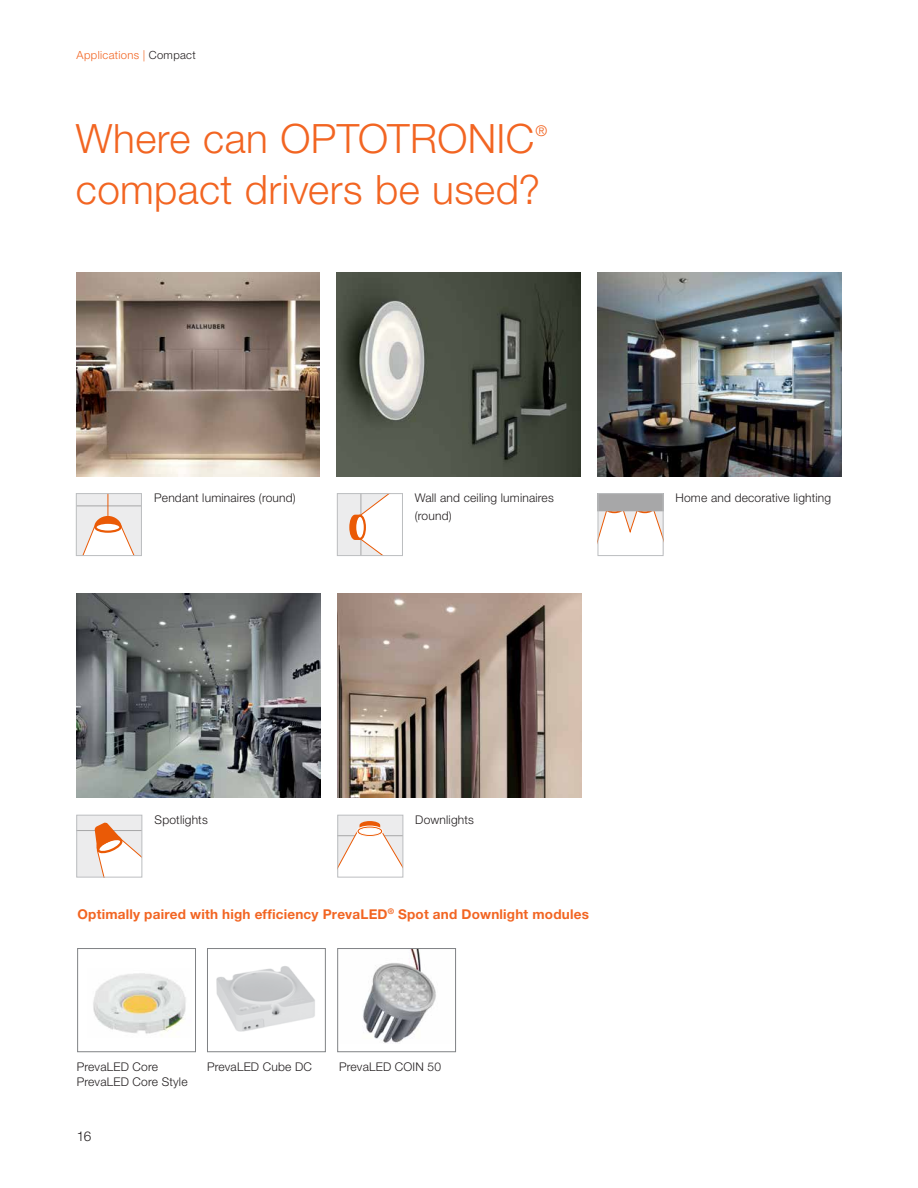
<style>
.page{position:relative;width:918px;height:1188px;background:#fff}
.page>*{position:absolute;margin:0;border:0;box-sizing:border-box;transform-origin:0 0}
.t1{font:300 40.5px "Helvetica Neue LT Pro";letter-spacing:.01em;color:#f26522}
.t2{font:300 14.85px "Helvetica Neue LT Pro";color:#f26522}
.t3{font:700 13.5px "Helvetica Neue LT Pro";letter-spacing:.015em;color:#f26522}
.t4{font:300 13.5px "Helvetica Neue LT Pro";color:#231f20}
.t5{font:300 12px/18px "Helvetica Neue LT Pro";letter-spacing:.015em;color:#231f20}
.t6{font:300 11.25px "Helvetica Neue LT Pro";letter-spacing:.03em;color:#f26522}
.s1{color:#231f20}
</style>
<div class="page">
<img style="left:93px;top:973px;width:93px;height:61px">
<div style="left:78px;top:948px;width:118px;height:104px;border:1px solid #808285"></div>
<img style="left:76px;top:273px;width:244px;height:204px">
<img style="left:77px;top:594px;width:243px;height:204px">
<img style="left:337px;top:273px;width:244px;height:204px">
<img style="left:337px;top:594px;width:244px;height:204px">
<img style="left:598px;top:273px;width:243px;height:204px">
<div style="left:76px;top:494px;width:65px;height:61px;background:#ececed"></div>
<hr style="left:76px;top:506px;width:65px;height:1px;background:#a7a7a8">
<svg style="left:79px;top:495px;width:59px;height:59px"></svg>
<div style="left:76px;top:493px;width:66px;height:63px;border:1px solid #bcbec0"></div>
<div style="left:77px;top:815px;width:65px;height:62px;background:#ececed"></div>
<hr style="left:77px;top:830px;width:65px;height:1px;background:#a7a7a8">
<svg style="left:94px;top:822px;width:46px;height:54px"></svg>
<div style="left:76px;top:815px;width:66px;height:63px;border:1px solid #bcbec0"></div>
<div style="left:337px;top:494px;width:65px;height:61px;background:#ececed"></div>
<svg style="left:349px;top:495px;width:52px;height:59px"></svg>
<svg style="left:355px;top:516px;width:10px;height:23px"></svg>
<div style="left:354px;top:515px;width:12px;height:25px;border:2px solid #ea5a06;border-radius:50%"></div>
<div style="left:337px;top:493px;width:66px;height:63px;border:1px solid #bcbec0"></div>
<div style="left:338px;top:815px;width:65px;height:62px;background:#ececed"></div>
<svg style="left:339px;top:821px;width:62px;height:55px"></svg>
<div style="left:337px;top:815px;width:66px;height:63px;border:1px solid #bcbec0"></div>
<svg style="left:600px;top:495px;width:62px;height:42px"></svg>
<div style="left:598px;top:493px;width:66px;height:63px;border:1px solid #bcbec0"></div>
<img style="left:363px;top:950px;width:73px;height:93px">
<div style="left:338px;top:948px;width:118px;height:104px;border:1px solid #808285"></div>
<img style="left:216px;top:966px;width:99px;height:66px">
<div style="left:207px;top:948px;width:118px;height:104px;border:1px solid #808285"></div>
<p class="t6" style="left:77px;top:48px;width:121px">Applications | <span class="s1">Compact</span></p>
<h1 class="t1" style="left:76px;top:114px;width:460px">Where can OPTOTRONIC</h1>
<p class="t2" style="left:535px;top:122px;width:13px">®</p>
<h1 class="t1" style="left:76px;top:165px;width:466px">compact drivers be used?</h1>
<p class="t5" style="left:154px;top:489px;width:143px">Pendant luminaires (round)</p>
<p class="t5" style="left:415px;top:489px;width:140px">Wall and ceiling luminaires (round)</p>
<p class="t5" style="left:675px;top:488px;width:157px">Home and decorative lighting</p>
<p class="t5" style="left:155px;top:810px;width:55px">Spotlights</p>
<p class="t5" style="left:415px;top:810px;width:60px">Downlights</p>
<p class="t3" style="left:78px;top:906px;width:513px">Optimally paired with high efficiency PrevaLED<sup>®</sup> Spot and Downlight modules</p>
<p class="t5" style="left:77px;top:1058px;width:83px">PrevaLED Core</p>
<p class="t5" style="left:339px;top:1058px;width:104px">PrevaLED COIN 50</p>
<p class="t5" style="left:77px;top:1073px;width:112px">PrevaLED Core Style</p>
<p class="t5" style="left:207px;top:1058px;width:106px">PrevaLED Cube DC</p>
<p class="t4" style="left:77px;top:1128px;width:16px">16</p>
</div>
